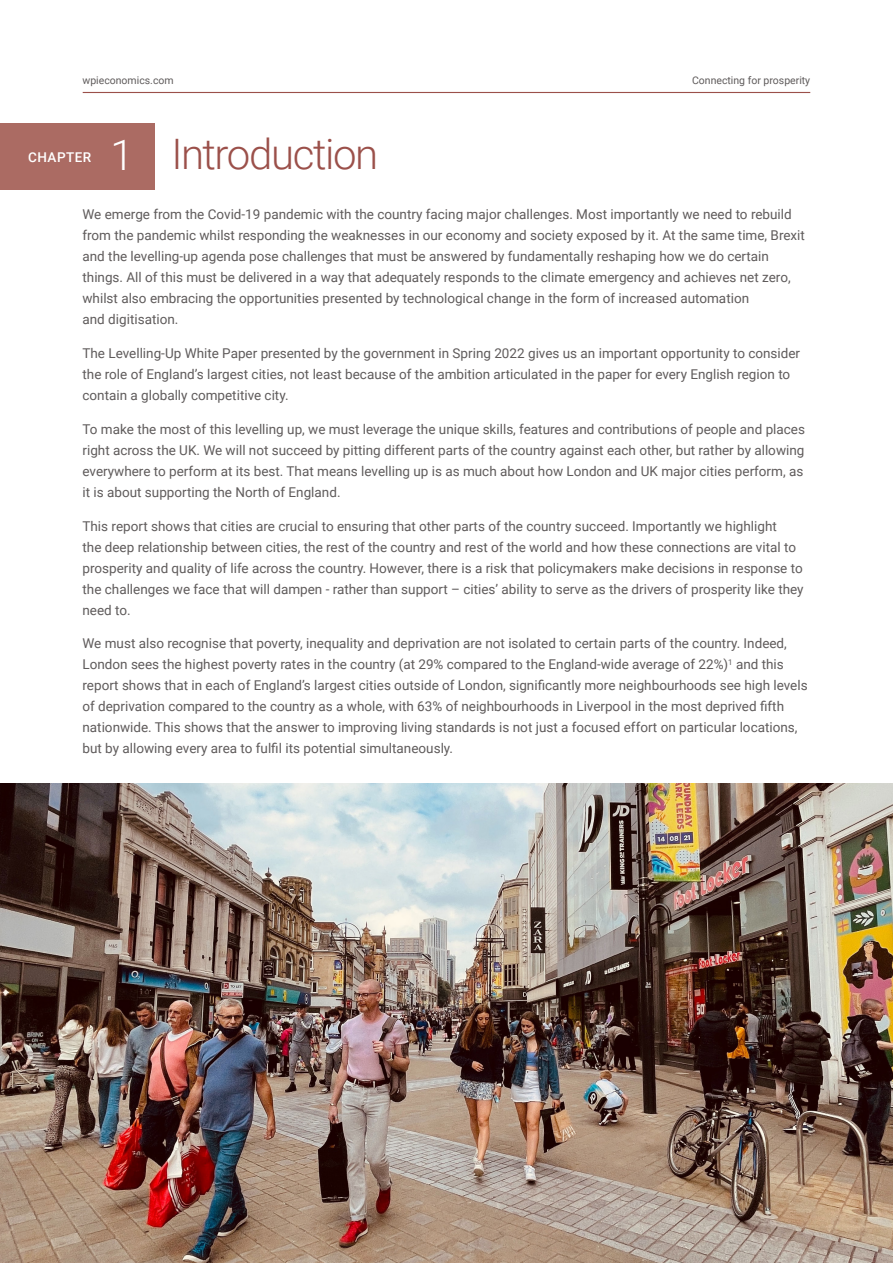
<style>
.page{position:relative;width:893px;height:1263px;background:#fff}
.page>*{position:absolute;margin:0;border:0;box-sizing:border-box;transform-origin:0 0}
.H3{font:300 42px "Roboto";letter-spacing:-.035em;color:#9b504a}
.H3-2{font:300 42px "Roboto";color:#fff}
._9_Body_Text_Left{font:13.5px/21px "Roboto";color:#5f5b5b}
.H3-3{font:500 13.5px "Roboto";letter-spacing:.035em;color:#fff}
.t1{font:10.5px "Roboto";color:#5f5b5b}
</style>
<div class="page">
<div style="left:0;top:123px;width:155px;height:67px;background:#ab6b63"></div>
<hr style="left:83px;top:92px;width:727px;height:1px;background:#9b504a">
<img style="left:0;top:784px;width:893px;height:479px">
<p class="t1" style="left:82px;top:72px;width:93px">wpieconomics.com</p>
<p class="t1" style="left:692px;top:72px;width:120px">Connecting for prosperity</p>
<p class="H3-3" style="left:28px;top:147px;width:65px">CHAPTER</p>
<p class="H3-2" style="left:111px;top:126px;width:25px">1</p>
<p class="H3" style="left:171px;top:124px;width:208px">Introduction</p>
<p class="_9_Body_Text_Left" style="left:82px;top:203px;width:724px">We emerge from the Covid-19 pandemic with the country facing major challenges. Most importantly we need to rebuild from the pandemic whilst responding the weaknesses in our economy and society exposed by it. At the same time, Brexit and the levelling-up agenda pose challenges that must be answered by fundamentally reshaping how we do certain things. All of this must be delivered in a way that adequately responds to the climate emergency and achieves net zero, whilst also embracing the opportunities presented by technological change in the form of increased automation<br>and digitisation.</p>
<p class="_9_Body_Text_Left" style="left:82px;top:342px;width:719px">The Levelling-Up White Paper presented by the government in Spring 2022 gives us an important opportunity to consider the role of England’s largest cities, not least because of the ambition articulated in the paper for every English region to contain a globally competitive city.</p>
<p class="_9_Body_Text_Left" style="left:82px;top:418px;width:724px">To make the most of this levelling up, we must leverage the unique skills, features and contributions of people and places right across the UK. We will not succeed by pitting different parts of the country against each other, but rather by allowing everywhere to perform at its best. That means levelling up is as much about how London and UK major cities perform, as it is about supporting the North of England.</p>
<p class="_9_Body_Text_Left" style="left:82px;top:515px;width:723px">This report shows that cities are crucial to ensuring that other parts of the country succeed. Importantly we highlight<br>the deep relationship between cities, the rest of the country and rest of the world and how these connections are vital to prosperity and quality of life across the country. However, there is a risk that policymakers make decisions in response to the challenges we face that will dampen - rather than support – cities’ ability to serve as the drivers of prosperity like they need to.</p>
<p class="_9_Body_Text_Left" style="left:82px;top:632px;width:727px">We must also recognise that poverty, inequality and deprivation are not isolated to certain parts of the country. Indeed, London sees the highest poverty rates in the country (at 29% compared to the England-wide average of 22%)<sup>1</sup> and this report shows that in each of England’s largest cities outside of London, significantly more neighbourhoods see high levels of deprivation compared to the country as a whole, with 63% of neighbourhoods in Liverpool in the most deprived fifth nationwide. This shows that the answer to improving living standards is not just a focused effort on particular locations, but by allowing every area to fulfil its potential simultaneously.</p>
</div>
